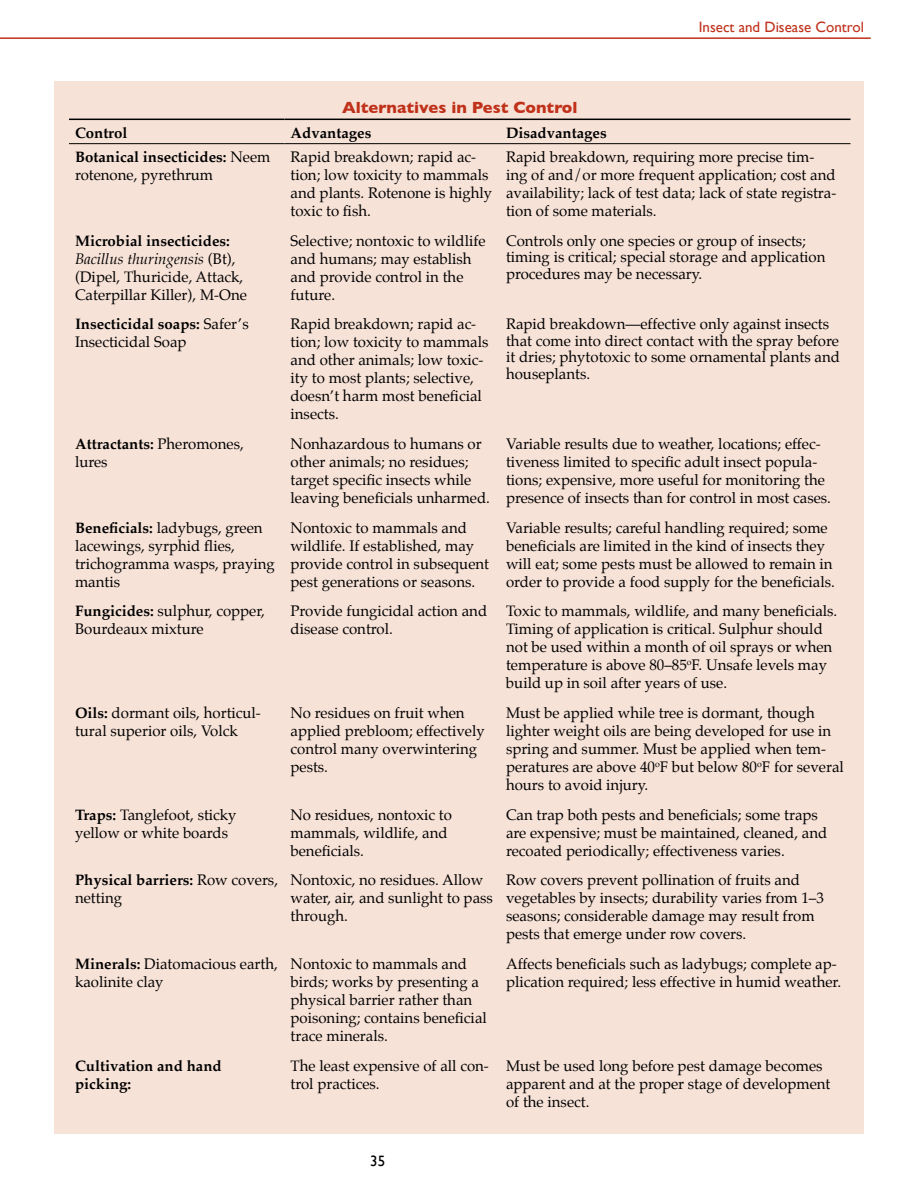
<style>
.page{position:relative;width:918px;height:1188px;background:#fff}
.page>*{position:absolute;margin:0;border:0;box-sizing:border-box;transform-origin:0 0}
.t1{font:700 16.5px "Gill Sans";color:#c0311a}
.t2{font:15px/18px "Palatino";color:#000}
.t3{font:700 15px/18px "Palatino";color:#000}
.t4{font:15px "Gill Sans";color:#c0311a}
.t5{font:15px "Gill Sans";color:#000}
.s1{font-weight:400}
.s2{font-weight:700}
.s3{font-style:italic}
</style>
<div class="page">
<hr style="left:0;top:37px;width:871px;height:2px;background:#c0311a">
<div style="left:54px;top:81px;width:810px;height:1053px;background:#f7e2d7"></div>
<hr style="left:69px;top:143px;width:216px;height:1px;background:#000">
<hr style="left:285px;top:143px;width:215px;height:1px;background:#000">
<hr style="left:500px;top:143px;width:351px;height:1px;background:#000">
<hr style="left:69px;top:119px;width:216px;height:1px;background:#000">
<hr style="left:285px;top:119px;width:215px;height:1px;background:#000">
<hr style="left:500px;top:119px;width:351px;height:1px;background:#000">
<p class="t1" style="left:342px;top:98px;width:237px">Alternatives in Pest Control</p>
<p class="t4" style="left:699px;top:18px;width:167px">Insect and Disease Control</p>
<p class="t3" style="left:75px;top:125px;width:54px">Control</p>
<p class="t3" style="left:291px;top:125px;width:82px">Advantages</p>
<p class="t3" style="left:506px;top:125px;width:102px">Disadvantages</p>
<p class="t3" style="left:75px;top:149px;width:197px">Botanical insecticides: <span class="s1">Neem rotenone, pyrethrum</span></p>
<p class="t2" style="left:291px;top:149px;width:203px">Rapid breakdown; rapid ac&shy;tion; low toxicity to mammals and plants. Rotenone is highly toxic to fish.</p>
<p class="t2" style="left:506px;top:149px;width:332px">Rapid breakdown, requiring more precise tim&shy;ing of and/or more frequent application; cost and availability; lack of test data; lack of state registra&shy;tion of some materials.</p>
<p class="t2" style="left:75px;top:233px;width:173px"><span class="s2">Microbial insecticides:<br></span><span class="s3">Bacillus thuringensis</span> (Bt), (Dipel, Thuricide, Attack,<br>Caterpillar Killer), M-One</p>
<p class="t2" style="left:291px;top:233px;width:197px">Selective; nontoxic to wildlife and humans; may establish and provide control in the future.</p>
<p class="t2" style="left:506px;top:234px;width:321px;line-height:16.5px">Controls only one species or group of insects; timing is critical; special storage and application procedures may be necessary.</p>
<p class="t2" style="left:75px;top:317px;width:175px"><span class="s2">Insecticidal soaps:</span> Safer’s<br>Insecticidal Soap</p>
<p class="t2" style="left:291px;top:317px;width:199px">Rapid breakdown; rapid ac&shy;tion; low toxicity to mammals and other animals; low toxic&shy;ity to most plants; selective, doesn’t harm most beneficial insects.</p>
<p class="t2" style="left:506px;top:317px;width:335px;line-height:16.5px">Rapid breakdown—effective only against insects that come into direct contact with the spray before it dries; phytotoxic to some ornamental plants and houseplants.</p>
<p class="t2" style="left:75px;top:436px;width:170px"><span class="s2">Attractants:</span> Pheromones, lures</p>
<p class="t2" style="left:291px;top:436px;width:201px">Nonhazardous to humans or other animals; no residues; target specific insects while leaving beneficials unharmed.</p>
<p class="t2" style="left:506px;top:436px;width:326px">Variable results due to weather, locations; effec&shy;tiveness limited to specific adult insect popula&shy;tions; expensive, more useful for monitoring the presence of insects than for control in most cases.</p>
<p class="t2" style="left:75px;top:520px;width:201px"><span class="s2">Beneficials:</span> ladybugs, green lacewings, syrphid flies, trichogramma wasps, praying mantis</p>
<p class="t2" style="left:291px;top:520px;width:200px">Nontoxic to mammals and wildlife. If established, may provide control in subsequent pest generations or seasons.</p>
<p class="t2" style="left:506px;top:520px;width:330px">Variable results; careful handling required; some beneficials are limited in the kind of insects they will eat; some pests must be allowed to remain in order to provide a food supply for the beneficials.</p>
<p class="t2" style="left:75px;top:604px;width:191px"><span class="s2">Fungicides:</span> sulphur, copper,<br>Bourdeaux mixture</p>
<p class="t2" style="left:291px;top:604px;width:198px">Provide fungicidal action and disease control.</p>
<p class="t2" style="left:506px;top:604px;width:333px">Toxic to mammals, wildlife, and many beneficials.<br>Timing of application is critical. Sulphur should not be used within a month of oil sprays or when temperature is above 80–85<sup>o</sup>F. Unsafe levels may build up in soil after years of use.</p>
<p class="t2" style="left:75px;top:705px;width:187px"><span class="s2">Oils:</span> dormant oils, horticul&shy;tural superior oils, Volck</p>
<p class="t2" style="left:291px;top:705px;width:196px">No residues on fruit when applied prebloom; effectively control many overwintering pests.</p>
<p class="t2" style="left:506px;top:705px;width:339px">Must be applied while tree is dormant, though lighter weight oils are being developed for use in spring and summer. Must be applied when tem&shy;peratures are above 40<sup>o</sup>F but below 80<sup>o</sup>F for several hours to avoid injury.</p>
<p class="t2" style="left:75px;top:807px;width:163px"><span class="s2">Traps:</span> Tanglefoot, sticky yellow or white boards</p>
<p class="t2" style="left:291px;top:807px;width:163px">No residues, nontoxic to mammals, wildlife, and beneficials.</p>
<p class="t2" style="left:506px;top:807px;width:323px">Can trap both pests and beneficials; some traps are expensive; must be maintained, cleaned, and recoated periodically; effectiveness varies.</p>
<p class="t3" style="left:75px;top:873px;width:205px">Physical barriers: <span class="s1">Row covers, netting</span></p>
<p class="t2" style="left:291px;top:873px;width:204px">Nontoxic, no residues. Allow water, air, and sunlight to pass through.</p>
<p class="t2" style="left:506px;top:873px;width:319px">Row covers prevent pollination of fruits and vegetables by insects; durability varies from 1–3 seasons; considerable damage may result from pests that emerge under row covers.</p>
<p class="t2" style="left:75px;top:956px;width:204px"><span class="s2">Minerals:</span> Diatomacious earth, kaolinite clay</p>
<p class="t2" style="left:291px;top:956px;width:198px">Nontoxic to mammals and birds; works by presenting a physical barrier rather than poisoning; contains beneficial trace minerals.</p>
<p class="t2" style="left:506px;top:956px;width:337px">Affects beneficials such as ladybugs; complete ap&shy;plication required; less effective in humid weather.</p>
<p class="t3" style="left:75px;top:1058px;width:148px">Cultivation and hand picking:</p>
<p class="t2" style="left:291px;top:1058px;width:200px">The least expensive of all con&shy;trol practices.</p>
<p class="t2" style="left:506px;top:1058px;width:326px">Must be used long before pest damage becomes apparent and at the proper stage of development of the insect.</p>
<p class="t5" style="left:370px;top:1152px;width:16px">35</p>
</div>
